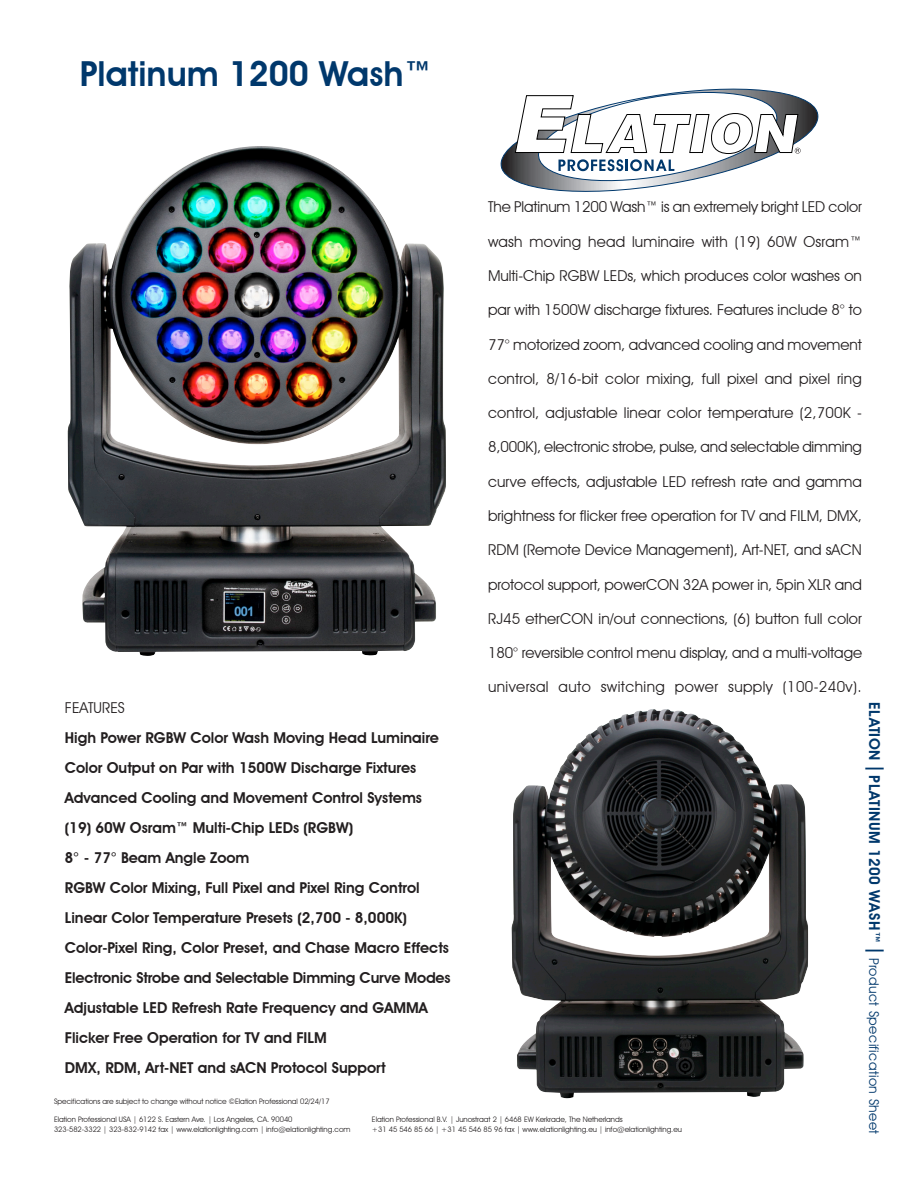
<style>
.page{position:relative;width:918px;height:1188px;background:#fff}
.page>*{position:absolute;margin:0;border:0;box-sizing:border-box;transform-origin:0 0}
.t1{font:600 34.5px "Avant Garde IT Cby BT";color:#00386c}
._02__Features_F2{font:15px "Avant Garde IT Cby BT";color:#231f20}
.Category_Titles{font:600 15px "Avant Garde IT Cby BT";color:#231f20}
._02__Features_F2-2{font:15px "Avant Garde IT Cby BT";letter-spacing:.025em;color:#231f20}
.Category_Titles-2{font:15px "Avant Garde IT Cby BT";color:#231f20}
.t2{font:13.5px "Avant Garde IT Cby BT";letter-spacing:.03em;color:#00386c}
.t3{font:7.5px "Avant Garde IT Cby BT";color:#231f20}
.s1{font-family:"Avant Garde"}
.s2{font-weight:600;font-size:15px}
.s3{font-size:25.5px}
</style>
<div class="page">
<svg style="left:500px;top:88px;width:319px;height:104px"></svg>
<img style="left:68px;top:146px;width:378px;height:510px">
<img style="left:511px;top:709px;width:298px;height:389px">
<p class="t1" style="left:80px;top:53px;width:354px">Platinum 1200 Wash™</p>
<p class="_02__Features_F2" style="left:488px;top:198px;width:375px">The Platinum 1200 Wash™ is an extremely bright LED color</p>
<p class="_02__Features_F2" style="left:488px;top:232px;width:375px">wash moving head luminaire with (19) 60W Osram™</p>
<p class="_02__Features_F2" style="left:488px;top:267px;width:375px">Multi-Chip RGBW LEDs, which produces color washes on</p>
<p class="_02__Features_F2" style="left:488px;top:301px;width:375px">par with 1500W discharge fixtures. Features include 8° to</p>
<p class="_02__Features_F2" style="left:488px;top:335px;width:375px">77° motorized zoom, advanced cooling and movement</p>
<p class="_02__Features_F2" style="left:488px;top:369px;width:375px">control, 8/16-bit color mixing, full pixel and pixel ring</p>
<p class="_02__Features_F2" style="left:488px;top:404px;width:375px">control, adjustable linear color temperature (2,700K -</p>
<p class="_02__Features_F2" style="left:488px;top:438px;width:375px">8,000K), electronic strobe, pulse, and selectable dimming</p>
<p class="_02__Features_F2" style="left:488px;top:472px;width:375px">curve effects, adjustable LED refresh rate and gamma</p>
<p class="_02__Features_F2" style="left:488px;top:506px;width:375px">brightness for flicker free operation for TV and FILM, DMX,</p>
<p class="_02__Features_F2" style="left:488px;top:541px;width:375px">RDM (Remote Device Management), Art-NET, and sACN</p>
<p class="_02__Features_F2" style="left:488px;top:575px;width:376px">protocol support, powerCON 32A power in, 5pin XLR and</p>
<p class="_02__Features_F2" style="left:488px;top:609px;width:375px">RJ45 etherCON in/out connections, (6) button full color</p>
<p class="_02__Features_F2" style="left:488px;top:644px;width:376px">180° reversible control menu display, and a multi-voltage</p>
<p class="_02__Features_F2-2" style="left:488px;top:678px;width:375px">universal auto switching power supply (100-240v).</p>
<p class="Category_Titles-2" style="left:65px;top:699px;width:62px">FEATURES</p>
<p class="Category_Titles" style="left:65px;top:729px;width:376px">High Power RGBW Color Wash Moving Head Luminaire</p>
<p class="Category_Titles" style="left:65px;top:759px;width:353px">Color Output on Par with 1500W Discharge Fixtures</p>
<p class="Category_Titles" style="left:65px;top:789px;width:359px">Advanced Cooling and Movement Control Systems</p>
<p class="Category_Titles" style="left:65px;top:819px;width:290px">(19) 60W Osram™ Multi-Chip LEDs (RGBW)</p>
<p class="Category_Titles" style="left:65px;top:849px;width:186px"><span class="s1">8° - 77°</span> Beam Angle Zoom</p>
<p class="Category_Titles" style="left:65px;top:879px;width:356px">RGBW Color Mixing, Full Pixel and Pixel Ring Control</p>
<p class="Category_Titles" style="left:65px;top:909px;width:344px">Linear Color Temperature Presets (2,700 - 8,000K)</p>
<p class="Category_Titles" style="left:65px;top:939px;width:386px">Color-Pixel Ring, Color Preset, and Chase Macro Effects</p>
<p class="Category_Titles" style="left:65px;top:969px;width:387px">Electronic Strobe and Selectable Dimming Curve Modes</p>
<p class="Category_Titles" style="left:65px;top:999px;width:365px">Adjustable LED Refresh Rate Frequency and GAMMA</p>
<p class="Category_Titles" style="left:65px;top:1029px;width:263px">Flicker Free Operation for TV and FILM</p>
<p class="Category_Titles" style="left:65px;top:1059px;width:323px">DMX, RDM, Art-NET and sACN Protocol Support</p>
<p class="t3" style="left:54px;top:1097px;width:277px">Specifications are subject to change without notice ©Elation Professional 02/24/17</p>
<p class="t3" style="left:54px;top:1114px;width:240px">Elation Professional USA | 6122 S. Eastern Ave. | Los Angeles, CA. 90040</p>
<p class="t3" style="left:54px;top:1125px;width:298px">323-582-3322 | 323-832-9142 fax | www.elationlighting.com | info@elationlighting.com</p>
<p class="t3" style="left:372px;top:1115px;width:252px">Elation Professional B.V. | Junostraat 2 | 6468 EW Kerkrade, The Netherlands</p>
<p class="t3" style="left:372px;top:1125px;width:312px">+31 45 546 85 66 | +31 45 546 85 96 fax | www.elationlighting.eu | info@elationlighting.eu</p>
<p class="t2" style="left:882px;top:702px;width:433px;rotate:90deg"><span class="s2">ELATION</span> <span class="s3">I</span> <span class="s2">PLATINUM 1200 WASH™</span> <span class="s3">I</span> Product Specification Sheet</p>
</div>
